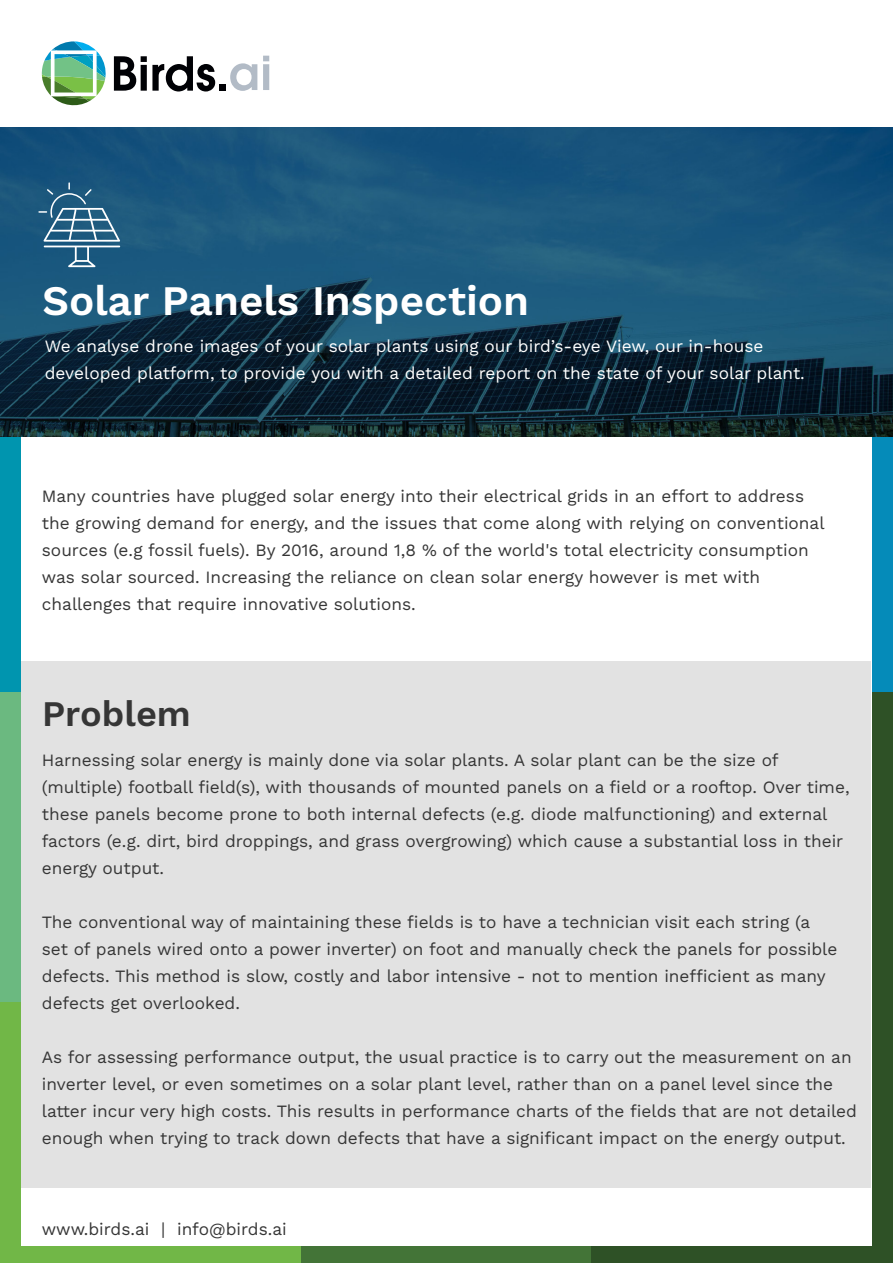
<style>
.page{position:relative;width:893px;height:1263px;background:#fff}
.page>*{position:absolute;margin:0;border:0;box-sizing:border-box;transform-origin:0 0}
.t1{font:600 42px "Work Sans";color:#fff}
.t2{font:600 36px "Work Sans";color:#363636}
.t3{font:17.25px/27px "Work Sans";color:#363636}
.t4{font:17.25px/27px "Work Sans";color:#fff}
</style>
<div class="page">
<div style="left:0;top:375px;width:304px;height:340px;background:#0095af"></div>
<div style="left:0;top:693px;width:384px;height:385px;background:#6bb980"></div>
<div style="left:0;top:1003px;width:511px;height:260px;background:#71b747"></div>
<div style="left:342px;top:693px;width:551px;height:570px;background:#2e5126"></div>
<div style="left:302px;top:1003px;width:289px;height:260px;background:#437437"></div>
<div style="left:21px;top:21px;width:850px;height:1224px;background:#fff"></div>
<svg style="left:42px;top:41px;width:173px;height:65px"></svg>
<div style="left:220px;top:84px;width:6px;height:7px;background:#000105"></div>
<svg style="left:230px;top:63px;width:27px;height:28px"></svg>
<svg style="left:263px;top:56px;width:6px;height:34px"></svg>
<img style="left:0;top:128px;width:893px;height:309px">
<svg style="left:38px;top:182px;width:82px;height:85px;background:#3d7090"></svg>
<div style="left:22px;top:661px;width:849px;height:526px;background:#e2e2e2"></div>
<h1 class="t1" style="left:42px;top:276px;width:489px">Solar Panels Inspection</h1>
<p class="t4" style="left:45px;top:332px;width:762px">We analyse drone images of your solar plants using our bird’s-eye View, our in-house developed platform, to provide you with a detailed report on the state of your solar plant.</p>
<p class="t3" style="left:42px;top:482px;width:784px">Many countries have plugged solar energy into their electrical grids in an effort to address the growing demand for energy, and the issues that come along with relying on conventional sources (e.g fossil fuels). By 2016, around 1,8 % of the world's total electricity consumption was solar sourced. Increasing the reliance on clean solar energy however is met with challenges that require innovative solutions.</p>
<h2 class="t2" style="left:42px;top:693px;width:150px">Problem</h2>
<p class="t3" style="left:42px;top:746px;width:809px">Harnessing solar energy is mainly done via solar plants. A solar plant can be the size of (multiple) football field(s), with thousands of mounted panels on a field or a rooftop. Over time, these panels become prone to both internal defects (e.g. diode malfunctioning) and external factors (e.g. dirt, bird droppings, and grass overgrowing) which cause a substantial loss in their energy output.</p>
<p class="t3" style="left:42px;top:908px;width:797px">The conventional way of maintaining these fields is to have a technician visit each string (a set of panels wired onto a power inverter) on foot and manually check the panels for possible defects. This method is slow, costly and labor intensive - not to mention inefficient as many defects get overlooked.</p>
<p class="t3" style="left:42px;top:1043px;width:817px">As for assessing performance output, the usual practice is to carry out the measurement on an inverter level, or even sometimes on a solar plant level, rather than on a panel level since the latter incur very high costs. This results in performance charts of the fields that are not detailed enough when trying to track down defects that have a significant impact on the energy output.</p>
<p class="t3" style="left:42px;top:1215px;width:246px">www.birds.ai | info@birds.ai</p>
</div>
